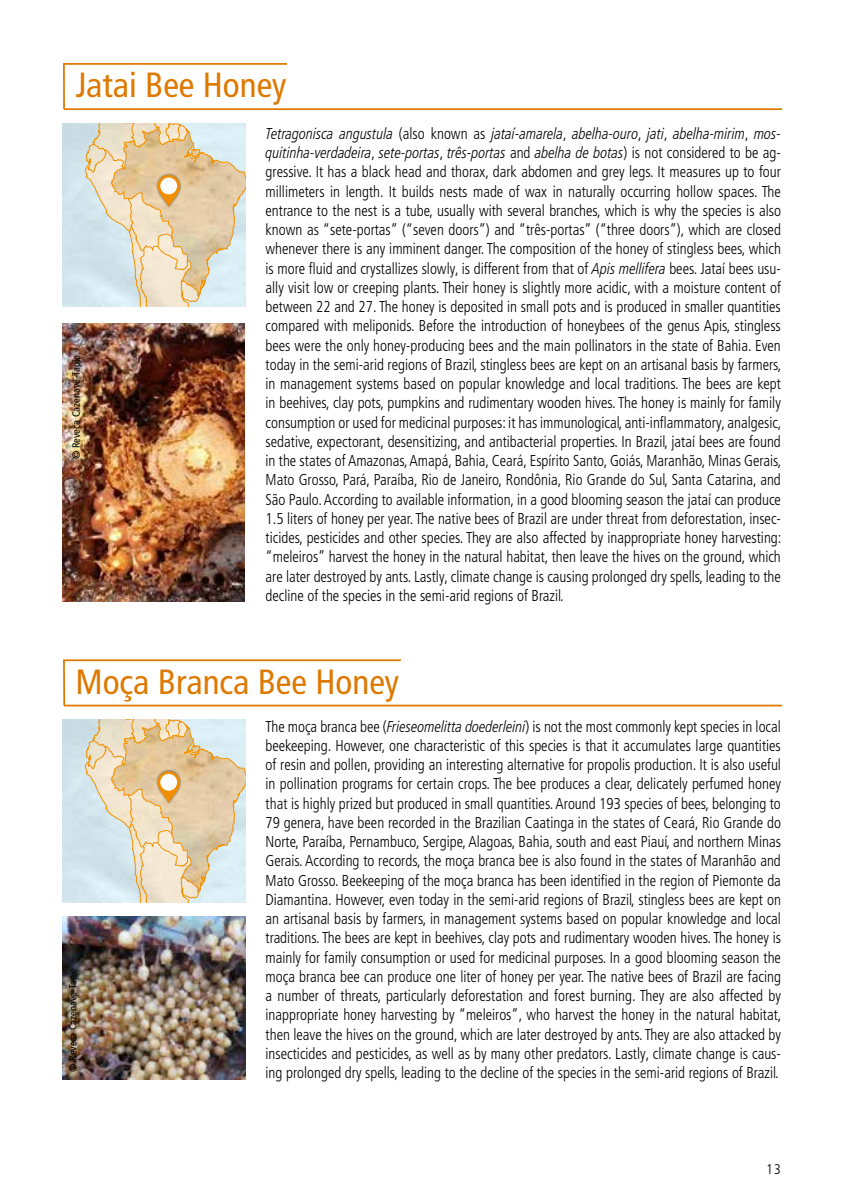
<style>
.page{position:relative;width:844px;height:1191px;background:#fff}
.page>*{position:absolute;margin:0;border:0;box-sizing:border-box;transform-origin:0 0}
.t1{font:condensed 35px "Frutiger";color:#de7900}
.t2{font:300 condensed 15.75px/19.2px "Frutiger LT Pro";color:#000;text-align:justify;scale:.95 1}
.t3{font:300 condensed 14px "Frutiger";color:#000}
.t4{font:condensed 10.5px "Frutiger";color:#000}
.s1{font-style:italic}
</style>
<div class="page">
<img style="left:62px;top:916px;width:184px;height:163px">
<img style="left:62px;top:323px;width:183px;height:278px">
<svg style="left:63px;top:63px;width:225px;height:48px"></svg>
<svg style="left:63px;top:659px;width:339px;height:48px"></svg>
<hr style="left:64px;top:108px;width:717px;height:2px;background:#de7900">
<hr style="left:64px;top:704px;width:717px;height:2px;background:#de7900">
<svg style="left:63px;top:123px;width:182px;height:183px"></svg>
<svg style="left:63px;top:720px;width:182px;height:182px"></svg>
<div style="left:155px;top:173px;width:27px;height:36px;background:#000;opacity:.5"></div>
<svg style="left:158px;top:175px;width:22px;height:32px"></svg>
<div style="left:160px;top:177px;width:17px;height:17px;background:#fff;border-radius:50%"></div>
<div style="left:155px;top:769px;width:27px;height:36px;background:#000;opacity:.5"></div>
<svg style="left:158px;top:771px;width:22px;height:32px"></svg>
<div style="left:160px;top:774px;width:17px;height:16px;background:#fff;border-radius:50%"></div>
<h1 class="t1" style="left:75px;top:65px;width:212px">Jatai Bee Honey</h1>
<p class="t4" style="left:70px;top:459px;width:105px;rotate:-90deg">© Reveca Cazenave-Tapie</p>
<p class="t2" style="left:265px;top:124px;width:544px"><span class="s1">Tetragonisca angustula</span> (also known as <span class="s1">jataí-amarela</span>, <span class="s1">abelha-ouro</span>, <span class="s1">jati</span>, <span class="s1">abelha-mirim</span>, <span class="s1">mos&shy;quitinha-verdadeira</span>, <span class="s1">sete-portas</span>, <span class="s1">três-portas</span> and <span class="s1">abelha de botas</span>) is not considered to be ag&shy;gressive. It has a black head and thorax, dark abdomen and grey legs. It measures up to four millimeters in length. It builds nests made of wax in naturally occurring hollow spaces. The entrance to the nest is a tube, usually with several branches, which is why the species is also known as “sete-portas” (“seven doors”) and “três-portas” (“three doors”), which are closed whenever there is any imminent danger. The composition of the honey of stingless bees, which is more fluid and crystallizes slowly, is different from that of <span class="s1">Apis mellifera</span> bees. Jataí bees usu&shy;ally visit low or creeping plants. Their honey is slightly more acidic, with a moisture content of between 22 and 27. The honey is deposited in small pots and is produced in smaller quantities compared with meliponids. Before the introduction of honeybees of the genus Apis, stingless bees were the only honey-producing bees and the main pollinators in the state of Bahia. Even today in the semi-arid regions of Brazil, stingless bees are kept on an artisanal basis by farmers, in management systems based on popular knowledge and local traditions. The bees are kept in beehives, clay pots, pumpkins and rudimentary wooden hives. The honey is mainly for family consumption or used for medicinal purposes: it has immunological, anti-inflammatory, analgesic, sedative, expectorant, desensitizing, and antibacterial properties. In Brazil, jataí bees are found in the states of Amazonas, Amapá, Bahia, Ceará, Espírito Santo, Goiás, Maranhão, Minas Gerais, Mato Grosso, Pará, Paraíba, Rio de Janeiro, Rondônia, Rio Grande do Sul, Santa Catarina, and São Paulo. According to available information, in a good blooming season the jataí can produce 1.5 liters of honey per year. The native bees of Brazil are under threat from deforestation, insec&shy;ticides, pesticides and other species. They are also affected by inappropriate honey harvesting: “meleiros” harvest the honey in the natural habitat, then leave the hives on the ground, which are later destroyed by ants. Lastly, climate change is causing prolonged dry spells, leading to the decline of the species in the semi-arid regions of Brazil.</p>
<h1 class="t1" style="left:75px;top:661px;width:325px">Moça Branca Bee Honey</h1>
<p class="t2" style="left:265px;top:716px;width:544px">The moça branca bee (<span class="s1">Frieseomelitta doederleini</span>) is not the most commonly kept species in local beekeeping. However, one characteristic of this species is that it accumulates large quantities of resin and pollen, providing an interesting alternative for propolis production. It is also useful in pollination programs for certain crops. The bee produces a clear, delicately perfumed honey that is highly prized but produced in small quantities. Around 193 species of bees, belonging to 79 genera, have been recorded in the Brazilian Caatinga in the states of Ceará, Rio Grande do Norte, Paraíba, Pernambuco, Sergipe, Alagoas, Bahia, south and east Piauí, and northern Minas Gerais. According to records, the moça branca bee is also found in the states of Maranhão and Mato Grosso. Beekeeping of the moça branca has been identified in the region of Piemonte da Diamantina. However, even today in the semi-arid regions of Brazil, stingless bees are kept on an artisanal basis by farmers, in management systems based on popular knowledge and local traditions. The bees are kept in beehives, clay pots and rudimentary wooden hives. The honey is mainly for family consumption or used for medicinal purposes. In a good blooming season the moça branca bee can produce one liter of honey per year. The native bees of Brazil are facing a number of threats, particularly deforestation and forest burning. They are also affected by inappropriate honey harvesting by “meleiros”, who harvest the honey in the natural habitat, then leave the hives on the ground, which are later destroyed by ants. They are also attacked by insecticides and pesticides, as well as by many other predators. Lastly, climate change is caus&shy;ing prolonged dry spells, leading to the decline of the species in the semi-arid regions of Brazil.</p>
<p class="t4" style="left:67px;top:1071px;width:105px;rotate:-90deg">© Reveca Cazenave-Tapie</p>
<p class="t3" style="left:765px;top:1161px;width:16px">13</p>
</div>
